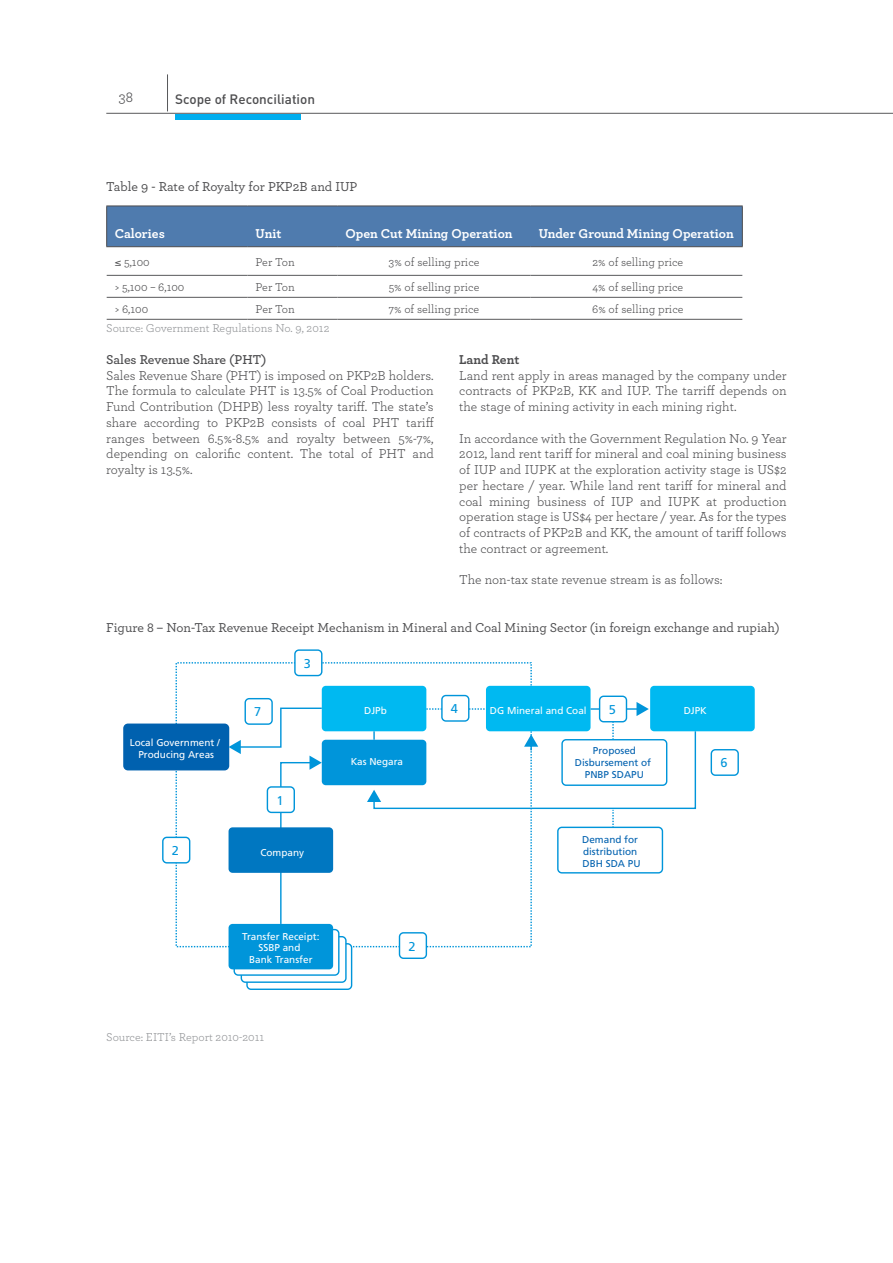
<style>
.page{position:relative;width:893px;height:1263px;background:#fff}
.page>*{position:absolute;margin:0;border:0;box-sizing:border-box;transform-origin:0 0}
.t1{font:15px "Archer Pro";color:#4d4d4f}
.t2{font:13.5px/15.8px "Archer Pro";color:#4d4d4f;text-align:justify}
.t3{font:500 13.5px "Archer Pro";color:#4d4d4f}
.t4{font:700 13.5px "Archer Pro";color:#fff}
.t5{font:600 13.5px "Archer Pro";letter-spacing:-.005em;color:#4d4d4f}
.t6{font:500 13.5px "DIN";color:#4d4d4f}
.t7{font:700 13.5px "Archer Pro";color:#4d4d4f}
.t8{font:12.75px "Frutiger";color:#0095da}
.t9{font:12px "Archer Pro";color:#4d4d4f}
.t10{font:12px "Archer Pro";color:#939598}
.t11{font:9.9px/12px "Frutiger";color:#fff;text-align:center}
.t12{font:9.9px/12px "Frutiger";color:#0061af;text-align:center}
</style>
<div class="page">
<div style="left:107px;top:207px;width:635px;height:39px;background:#4f7bae"></div>
<hr style="left:106px;top:206px;width:141px;height:1px;background:#4d4d4f">
<hr style="left:106px;top:206px;width:1px;height:40px;background:#4d4d4f">
<hr style="left:247px;top:206px;width:90px;height:1px;background:#4d4d4f">
<hr style="left:337px;top:206px;width:194px;height:1px;background:#4d4d4f">
<hr style="left:531px;top:206px;width:212px;height:1px;background:#4d4d4f">
<hr style="left:742px;top:206px;width:1px;height:40px;background:#4d4d4f">
<hr style="left:106px;top:246px;width:141px;height:1px;background:#4d4d4f">
<hr style="left:247px;top:246px;width:90px;height:1px;background:#4d4d4f">
<hr style="left:337px;top:246px;width:194px;height:1px;background:#4d4d4f">
<hr style="left:531px;top:246px;width:212px;height:1px;background:#4d4d4f">
<hr style="left:107px;top:275px;width:140px;height:1px;background:#58595b">
<hr style="left:247px;top:275px;width:90px;height:1px;background:#58595b">
<hr style="left:337px;top:275px;width:194px;height:1px;background:#58595b">
<hr style="left:531px;top:275px;width:211px;height:1px;background:#58595b">
<hr style="left:107px;top:297px;width:140px;height:1px;background:#58595b">
<hr style="left:247px;top:297px;width:90px;height:1px;background:#58595b">
<hr style="left:337px;top:297px;width:194px;height:1px;background:#58595b">
<hr style="left:531px;top:297px;width:211px;height:1px;background:#58595b">
<hr style="left:107px;top:319px;width:140px;height:1px;background:#58595b">
<hr style="left:247px;top:319px;width:90px;height:1px;background:#58595b">
<hr style="left:337px;top:319px;width:194px;height:1px;background:#58595b">
<hr style="left:531px;top:319px;width:211px;height:1px;background:#58595b">
<svg style="left:175px;top:661px;width:358px;height:287px"></svg>
<div style="left:124px;top:724px;width:105px;height:46px;background:#0061af;border-radius:4px"></div>
<div style="left:123px;top:723px;width:106px;height:47px;border:1px solid #0061af;border-radius:4px"></div>
<div style="left:322px;top:686px;width:104px;height:45px;background:#00b9f1;border-radius:4px"></div>
<div style="left:322px;top:740px;width:104px;height:45px;background:#0095da;border-radius:4px"></div>
<div style="left:557px;top:827px;width:106px;height:46px;border:1px solid #0095da;border-radius:4px"></div>
<div style="left:229px;top:827px;width:104px;height:46px;background:#0077c1;border-radius:4px"></div>
<div style="left:247px;top:944px;width:105px;height:45px;background:#fff;border-radius:4px"></div>
<div style="left:246px;top:943px;width:106px;height:47px;border:1px solid #0095da;border-radius:4px"></div>
<div style="left:241px;top:937px;width:105px;height:45px;background:#fff;border-radius:4px"></div>
<div style="left:241px;top:936px;width:106px;height:47px;border:1px solid #0095da;border-radius:4px"></div>
<svg style="left:234px;top:929px;width:105px;height:46px"></svg>
<div style="left:233px;top:929px;width:107px;height:47px;border:1px solid #0095da;border-radius:4px"></div>
<div style="left:229px;top:924px;width:104px;height:45px;background:#0095da;border-radius:4px"></div>
<div style="left:486px;top:686px;width:105px;height:45px;background:#00b9f1;border-radius:4px"></div>
<div style="left:650px;top:686px;width:105px;height:45px;background:#00b9f1;border-radius:4px"></div>
<div style="left:295px;top:650px;width:27px;height:25px;background:#fff;border-radius:4px"></div>
<div style="left:294px;top:649px;width:28px;height:27px;border:1px solid #0095da;border-radius:4px"></div>
<div style="left:245px;top:699px;width:27px;height:25px;background:#fff;border-radius:4px"></div>
<div style="left:245px;top:698px;width:28px;height:27px;border:1px solid #0095da;border-radius:4px"></div>
<div style="left:163px;top:837px;width:27px;height:26px;background:#fff;border-radius:4px"></div>
<div style="left:162px;top:837px;width:28px;height:26px;border:1px solid #0095da;border-radius:4px"></div>
<div style="left:711px;top:749px;width:28px;height:27px;border:1px solid #0095da;border-radius:4px"></div>
<hr style="left:591px;top:708px;width:48px;height:2px;background:#0095da">
<svg style="left:636px;top:702px;width:13px;height:14px"></svg>
<div style="left:600px;top:696px;width:26px;height:26px;background:#fff;border-radius:4px"></div>
<div style="left:599px;top:695px;width:28px;height:27px;border:1px solid #0095da;border-radius:4px"></div>
<div style="left:399px;top:933px;width:27px;height:25px;background:#fff;border-radius:4px"></div>
<div style="left:399px;top:932px;width:28px;height:27px;border:1px solid #0095da;border-radius:4px"></div>
<svg style="left:426px;top:708px;width:60px;height:2px"></svg>
<div style="left:442px;top:695px;width:27px;height:26px;background:#fff;border-radius:4px"></div>
<div style="left:441px;top:695px;width:28px;height:27px;border:1px solid #0095da;border-radius:4px"></div>
<svg style="left:229px;top:707px;width:94px;height:218px"></svg>
<svg style="left:367px;top:722px;width:330px;height:106px"></svg>
<div style="left:176px;top:114px;width:125px;height:6px;background:#00aeef"></div>
<hr style="left:106px;top:113px;width:787px;height:1px;background:#58595b">
<hr style="left:167px;top:74px;width:1px;height:37px;background:#58595b">
<p class="t1" style="left:118px;top:87px;width:16px">38</p>
<p class="t6" style="left:175px;top:90px;width:141px">Scope of Reconciliation</p>
<p class="t3" style="left:106px;top:176px;width:253px">Table 9 - Rate of Royalty for PKP2B and IUP</p>
<p class="t4" style="left:115px;top:223px;width:52px">Calories</p>
<p class="t4" style="left:256px;top:223px;width:27px">Unit</p>
<p class="t4" style="left:346px;top:223px;width:169px">Open Cut Mining Operation</p>
<p class="t4" style="left:539px;top:223px;width:197px">Under Ground Mining Operation</p>
<p class="t9" style="left:115px;top:254px;width:36px">≤ 5,100</p>
<p class="t9" style="left:256px;top:254px;width:41px">Per Ton</p>
<p class="t9" style="left:389px;top:254px;width:92px">3% of selling price</p>
<p class="t9" style="left:592px;top:254px;width:92px">2% of selling price</p>
<p class="t9" style="left:115px;top:279px;width:71px">&gt; 5,100 – 6,100</p>
<p class="t9" style="left:256px;top:279px;width:41px">Per Ton</p>
<p class="t9" style="left:389px;top:279px;width:92px">5% of selling price</p>
<p class="t9" style="left:592px;top:279px;width:92px">4% of selling price</p>
<p class="t9" style="left:115px;top:301px;width:35px">&gt; 6,100</p>
<p class="t9" style="left:256px;top:301px;width:41px">Per Ton</p>
<p class="t9" style="left:389px;top:301px;width:92px">7% of selling price</p>
<p class="t9" style="left:592px;top:301px;width:93px">6% of selling price</p>
<p class="t10" style="left:106px;top:320px;width:225px">Source: Government Regulations No. 9, 2012</p>
<p class="t5" style="left:106px;top:349px;width:162px">Sales Revenue Share (PHT)</p>
<p class="t2" style="left:106px;top:367px;width:329px">Sales Revenue Share (PHT) is imposed on PKP2B holders.<br>The formula to calculate PHT is 13.5% of Coal Production Fund Contribution (DHPB) less royalty tariff. The state’s share according to PKP2B consists of coal PHT tariff ranges between 6.5%-8.5% and royalty between 5%-7%, depending on calorific content. The total of PHT and royalty is 13.5%.</p>
<p class="t7" style="left:459px;top:349px;width:62px">Land Rent</p>
<p class="t2" style="left:459px;top:367px;width:329px">Land rent apply in areas managed by the company under contracts of PKP2B, KK and IUP. The tarriff depends on the stage of mining activity in each mining right.</p>
<p class="t2" style="left:459px;top:430px;width:329px">In accordance with the Government Regulation No. 9 Year 2012, land rent tariff for mineral and coal mining business of IUP and IUPK at the exploration activity stage is US$2 per hectare / year. While land rent tariff for mineral and coal mining business of IUP and IUPK at production operation stage is US$4 per hectare / year. As for the types of contracts of PKP2B and KK, the amount of tariff follows the contract or agreement.</p>
<p class="t2" style="left:459px;top:571px;width:265px">The non-tax state revenue stream is as follows:</p>
<p class="t3" style="left:106px;top:617px;width:675px">Figure 8 – Non-Tax Revenue Receipt Mechanism in Mineral and Coal Mining Sector (in foreign exchange and rupiah)</p>
<p class="t11" style="left:130px;top:736px;width:92px">Local Government /<br>Producing Areas</p>
<p class="t8" style="left:172px;top:843px;width:9px">2</p>
<p class="t8" style="left:254px;top:704px;width:9px">7</p>
<p class="t8" style="left:304px;top:656px;width:9px">3</p>
<p class="t8" style="left:276px;top:793px;width:9px">1</p>
<p class="t11" style="left:260px;top:846px;width:45px">Company</p>
<p class="t11" style="left:242px;top:930px;width:79px">Transfer Receipt:<br>SSBP and<br>Bank Transfer</p>
<p class="t10" style="left:106px;top:1029px;width:159px">Source: EITI’s Report 2010-2011</p>
<p class="t11" style="left:364px;top:705px;width:24px">DJPb</p>
<p class="t8" style="left:451px;top:701px;width:9px">4</p>
<p class="t8" style="left:609px;top:702px;width:9px">5</p>
<p class="t11" style="left:490px;top:705px;width:98px">DG Mineral and Coal</p>
<p class="t11" style="left:684px;top:705px;width:25px">DJPK</p>
<p class="t11" style="left:351px;top:756px;width:54px">Kas Negara</p>
<p class="t12" style="left:575px;top:744px;width:78px">Proposed<br>Disbursement of<br>PNBP SDAPU</p>
<p class="t8" style="left:720px;top:755px;width:9px">6</p>
<p class="t12" style="left:582px;top:833px;width:60px;text-align:left">Demand for distribution<br>DBH SDA PU</p>
<p class="t8" style="left:409px;top:939px;width:9px">2</p>
</div>
